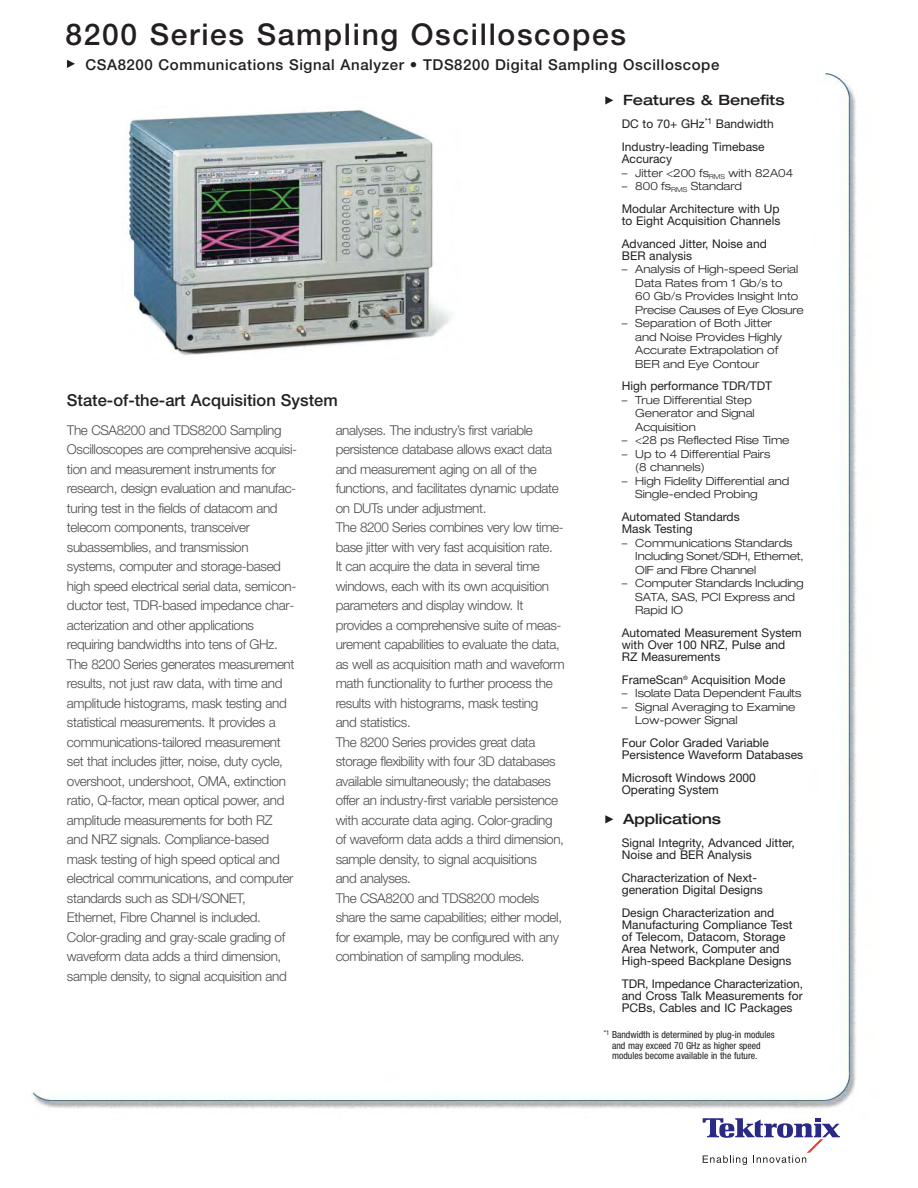
<style>
.page{position:relative;width:918px;height:1188px;background:#fff}
.page>*{position:absolute;margin:0;border:0;box-sizing:border-box;transform-origin:0 0}
.t1{font:500 30px "Helvetica Neue";letter-spacing:.055em;color:#231f20}
.t2{font:500 16.5px "Helvetica Neue";color:#231f20}
.t3{font:500 15px "Helvetica Neue";letter-spacing:.04em;color:#231f20}
.t4{font:500 expanded 14.25px "Helvetica Neue";color:#231f20}
.t5{font:300 13.5px/19.5px "Helvetica Neue";letter-spacing:-.03em;color:#4c4c4e}
.t6{font:12px/12px "Helvetica Neue";color:#231f20}
.t7{font:300 expanded 11.25px/13.5px "Helvetica Neue";color:#231f20}
.t8{font:300 expanded 11.25px/13.5px "Helvetica Neue";letter-spacing:-.02em;color:#231f20}
.t9{font:condensed 9.75px/10.5px "Helvetica Neue";color:#231f20}
</style>
<div class="page">
<img style="left:31px;top:73px;width:826px;height:1048px">
<div style="left:605px;top:812px;width:17px;height:12px;background:#fff"></div>
<svg style="left:605px;top:815px;width:8px;height:8px"></svg>
<div style="left:605px;top:93px;width:17px;height:12px;background:#fff"></div>
<svg style="left:605px;top:96px;width:8px;height:9px"></svg>
<svg style="left:67px;top:60px;width:8px;height:8px"></svg>
<img style="left:122px;top:107px;width:338px;height:254px">
<svg style="left:703px;top:1118px;width:137px;height:47px"></svg>
<h1 class="t1" style="left:65px;top:23px;width:562px">8200 Series Sampling Oscilloscopes</h1>
<p class="t3" style="left:85px;top:60px;width:635px">CSA8200 Communications Signal Analyzer • TDS8200 Digital Sampling Oscilloscope</p>
<p class="t2" style="left:67px;top:394px;width:272px">State-of-the-art Acquisition System</p>
<p class="t5" style="left:67px;top:422px;width:232px">The CSA8200 and TDS8200 Sampling Oscilloscopes are comprehensive acquisi&shy;tion and measurement instruments for research, design evaluation and manufac&shy;turing test in the fields of datacom and telecom components, transceiver subassemblies, and transmission systems, computer and storage-based high speed electrical serial data, semicon&shy;ductor test, TDR-based impedance char&shy;acterization and other applications requiring bandwidths into tens of GHz.<br>The 8200 Series generates measurement results, not just raw data, with time and amplitude histograms, mask testing and statistical measurements. It provides a communications-tailored measurement set that includes jitter, noise, duty cycle, overshoot, undershoot, OMA, extinction ratio, Q-factor, mean optical power, and amplitude measurements for both RZ<br>and NRZ signals. Compliance-based mask testing of high speed optical and electrical communications, and computer standards such as SDH/SONET, Ethernet, Fibre Channel is included.<br>Color-grading and gray-scale grading of waveform data adds a third dimension, sample density, to signal acquisition and</p>
<p class="t5" style="left:336px;top:421px;width:231px">analyses. The industry’s first variable persistence database allows exact data and measurement aging on all of the functions, and facilitates dynamic update on DUTs under adjustment.<br>The 8200 Series combines very low time&shy;base jitter with very fast acquisition rate.<br>It can acquire the data in several time windows, each with its own acquisition parameters and display window. It provides a comprehensive suite of meas&shy;urement capabilities to evaluate the data, as well as acquisition math and waveform math functionality to further process the results with histograms, mask testing<br>and statistics.<br>The 8200 Series provides great data storage flexibility with four 3D databases available simultaneously; the databases offer an industry-first variable persistence with accurate data aging. Color-grading of waveform data adds a third dimension, sample density, to signal acquisitions<br>and analyses.<br>The CSA8200 and TDS8200 models share the same capabilities; either model, for example, may be configured with any combination of sampling modules.</p>
<p class="t4" style="left:623px;top:95px;width:163px">Features &amp; Benefits</p>
<p class="t6" style="left:622px;top:114px;width:153px;line-height:22.8px">DC to 70+ GHz<sup>*1</sup> Bandwidth<br>Industry-leading Timebase</p>
<p class="t6" style="left:622px;top:154px;width:52px">Accuracy</p>
<p class="t7" style="left:622px;top:167px;width:173px">– Jitter &lt;200 fs<sub>RMS</sub> with 82A04</p>
<p class="t7" style="left:622px;top:180px;width:122px">– 800 fs<sub>RMS</sub> Standard</p>
<p class="t6" style="left:622px;top:204px;width:160px">Modular Architecture with Up to Eight Acquisition Channels</p>
<p class="t6" style="left:622px;top:239px;width:147px">Advanced Jitter, Noise and<br>BER analysis</p>
<p class="t7" style="left:635px;top:263px;width:170px;text-indent:-14px">– Analysis of High-speed Serial<br>Data Rates from 1 Gb/s to<br>60 Gb/s Provides Insight Into<br>Precise Causes of Eye Closure</p>
<p class="t7" style="left:635px;top:317px;width:148px;text-indent:-14px">– Separation of Both Jitter and Noise Provides Highly<br>Accurate Extrapolation of<br>BER and Eye Contour</p>
<p class="t6" style="left:622px;top:381px;width:152px">High performance TDR/TDT</p>
<p class="t7" style="left:635px;top:394px;width:121px;text-indent:-14px">– True Differential Step<br>Generator and Signal<br>Acquisition</p>
<p class="t7" style="left:622px;top:435px;width:169px">– &lt;28 ps Reflected Rise Time</p>
<p class="t7" style="left:635px;top:448px;width:136px;text-indent:-14px">– Up to 4 Differential Pairs (8 channels)</p>
<p class="t7" style="left:635px;top:475px;width:156px;text-indent:-14px">– High Fidelity Differential and<br>Single-ended Probing</p>
<p class="t6" style="left:622px;top:512px;width:119px">Automated Standards<br>Mask Testing</p>
<p class="t8" style="left:635px;top:537px;width:170px;text-indent:-14px">– Communications Standards<br>Including Sonet/SDH, Ethernet,<br>OIF and Fibre Channel</p>
<p class="t7" style="left:635px;top:578px;width:170px;text-indent:-14px">– Computer Standards Including<br>SATA, SAS, PCI Express and<br>Rapid IO</p>
<p class="t6" style="left:622px;top:628px;width:182px">Automated Measurement System with Over 100 NRZ, Pulse and<br>RZ Measurements</p>
<p class="t6" style="left:622px;top:675px;width:165px">FrameScan<sup>®</sup> Acquisition Mode</p>
<p class="t7" style="left:622px;top:688px;width:181px">– Isolate Data Dependent Faults</p>
<p class="t7" style="left:635px;top:701px;width:162px;text-indent:-14px">– Signal Averaging to Examine<br>Low-power Signal</p>
<p class="t6" style="left:622px;top:738px;width:183px">Four Color Graded Variable<br>Persistence Waveform Databases</p>
<p class="t6" style="left:622px;top:773px;width:136px">Microsoft Windows 2000<br>Operating System</p>
<p class="t4" style="left:623px;top:814px;width:99px">Applications</p>
<p class="t6" style="left:622px;top:838px;width:174px">Signal Integrity, Advanced Jitter,<br>Noise and BER Analysis</p>
<p class="t6" style="left:622px;top:873px;width:142px">Characterization of Next&shy;generation Digital Designs</p>
<p class="t6" style="left:622px;top:908px;width:172px">Design Characterization and<br>Manufacturing Compliance Test of Telecom, Datacom, Storage<br>Area Network, Computer and<br>High-speed Backplane Designs</p>
<p class="t6" style="left:622px;top:978px;width:183px;text-align:justify">TDR, Impedance Characterization, and Cross Talk Measurements for PCBs, Cables and IC Packages</p>
<p class="t9" style="left:612px;top:1030px;width:164px;text-indent:-8px"><sup>*1</sup> Bandwidth is determined by plug-in modules and may exceed 70 GHz as higher speed modules become available in the future.</p>
</div>
